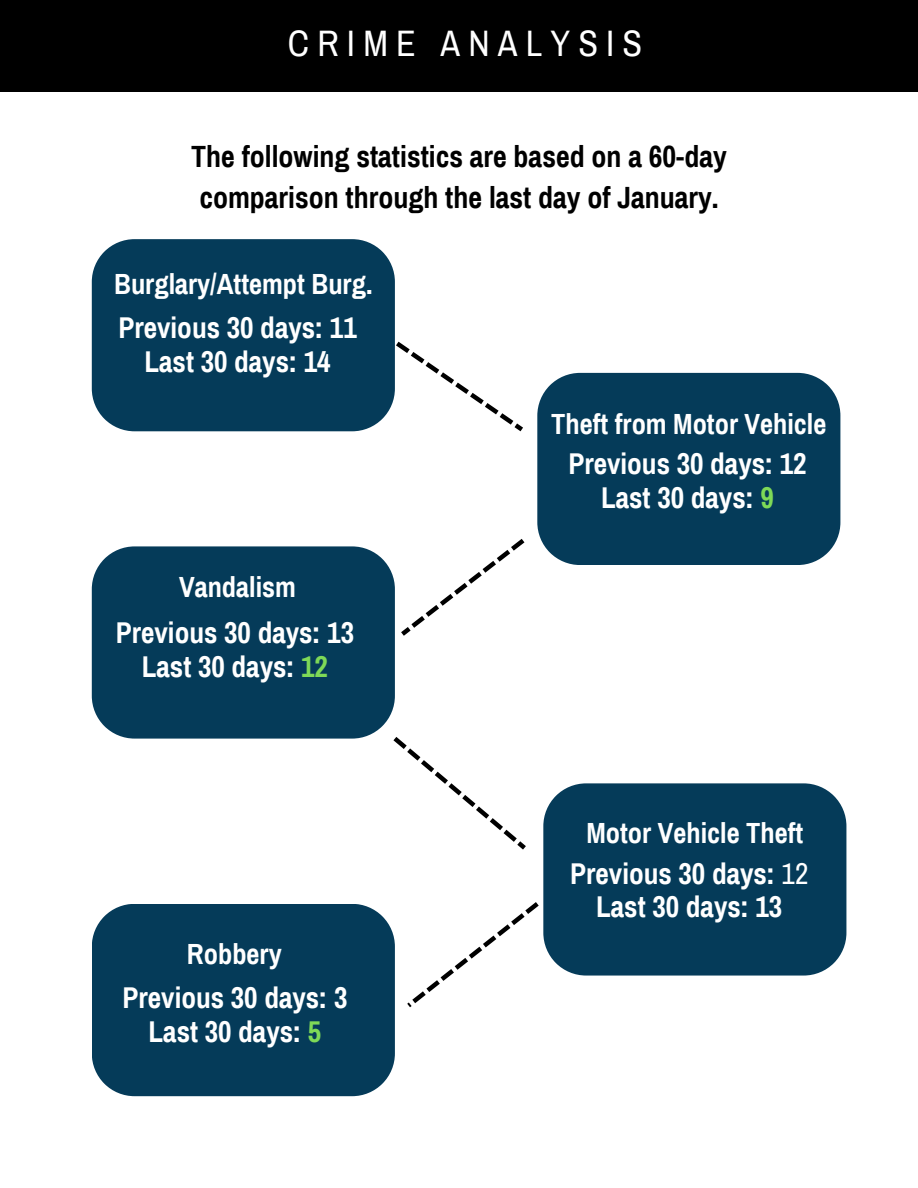
<style>
.page{position:relative;width:918px;height:1188px;background:#fff}
.page>*{position:absolute;margin:0;border:0;box-sizing:border-box;transform-origin:0 0}
.t1{font:36px "Archivo Narrow";letter-spacing:.23em;color:#fff}
.t2{font:700 30px/41.7px "Archivo Narrow";color:#000}
.t3{font:700 29.4px/33.8px "Archivo Narrow";color:#fff;text-align:center}
.t4{font:700 28.5px "Archivo Narrow";color:#fff}
.s1{color:#7ed957}
.s2{font-weight:400}
</style>
<div class="page">
<div style="left:0;top:0;width:918px;height:92px;background:#000"></div>
<div style="left:92px;top:239px;width:303px;height:192px;background:#053b59"></div>
<div style="left:537px;top:373px;width:303px;height:192px;background:#053b59"></div>
<div style="left:92px;top:546px;width:303px;height:193px;background:#053b59"></div>
<div style="left:543px;top:783px;width:303px;height:193px;background:#053b59"></div>
<div style="left:92px;top:904px;width:303px;height:192px;background:#053b59"></div>
<svg style="left:396px;top:342px;width:127px;height:89px"></svg>
<svg style="left:393px;top:737px;width:133px;height:113px"></svg>
<svg style="left:401px;top:539px;width:123px;height:97px"></svg>
<svg style="left:407px;top:902px;width:132px;height:105px"></svg>
<p class="t1" style="left:288px;top:24px;width:356px">CRIME ANALYSIS</p>
<h2 class="t2" style="left:191px;top:136px;width:537px">The following statistics are based on a 60-day comparison through the last day of January.</h2>
<h1 class="t4" style="left:114px;top:269px;width:260px">Burglary/Attempt Burg.</h1>
<p class="t3" style="left:118px;top:311px;width:240px">Previous 30 days: 11<br>Last 30 days: 14</p>
<h2 class="t4" style="left:179px;top:572px;width:118px">Vandalism</h2>
<h2 class="t3" style="left:116px;top:616px;width:240px">Previous 30 days: 13<br>Last 30 days: <span class="s1">12</span></h2>
<h2 class="t4" style="left:187px;top:939px;width:96px">Robbery</h2>
<h2 class="t3" style="left:122px;top:981px;width:226px">Previous 30 days: 3<br>Last 30 days: <span class="s1">5</span></h2>
<h2 class="t4" style="left:551px;top:409px;width:277px">Theft from Motor Vehicle</h2>
<h2 class="t3" style="left:568px;top:447px;width:240px">Previous 30 days: 12<br>Last 30 days: <span class="s1">9</span></h2>
<h2 class="t4" style="left:586px;top:818px;width:218px">Motor Vehicle Theft</h2>
<p class="t3" style="left:570px;top:857px;width:240px">Previous 30 days: <span class="s2">12</span></p>
<h2 class="t3" style="left:596px;top:891px;width:188px">Last 30 days: 13</h2>
</div>
